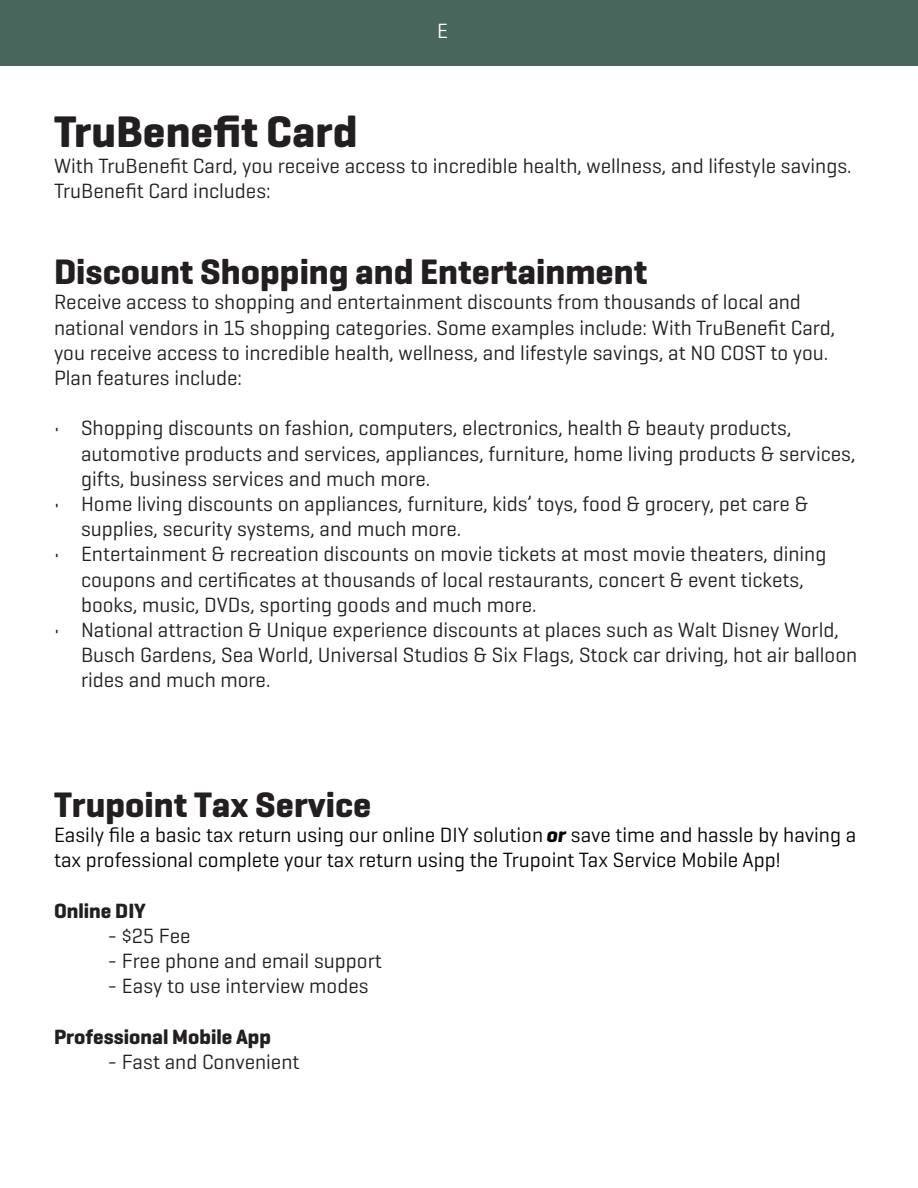
<style>
.page{position:relative;width:918px;height:1188px;background:#fff}
.page>*{position:absolute;margin:0;border:0;box-sizing:border-box;transform-origin:0 0}
.t1{font:700 45px "Geogrotesque";color:#231f20}
.t2{font:700 36px "Geogrotesque";color:#231f20}
.t3{font:21px/25.2px "Geogrotesque";color:#231f20}
.t4{font:21px/25.2px "Geogrotesque";color:#040503}
.t5{font:700 21px "Geogrotesque";color:#231f20}
.t6{font:21px "Geogrotesque";color:#fff}
.s1{font-weight:700;font-style:italic}
</style>
<div class="page">
<div style="left:0;top:0;width:918px;height:65px;background:#48665c"></div>
<p class="t6" style="left:437px;top:18px;width:12px">E</p>
<p class="t1" style="left:54px;top:104px;width:305px">TruBenefit Card</p>
<p class="t3" style="left:54px;top:152px;width:799px">With TruBenefit Card, you receive access to incredible health, wellness, and lifestyle savings.<br>TruBenefit Card includes:</p>
<p class="t2" style="left:54px;top:249px;width:595px">Discount Shopping and Entertainment</p>
<p class="t3" style="left:54px;top:289px;width:783px">Receive access to shopping and entertainment discounts from thousands of local and national vendors in 15 shopping categories. Some examples include: With TruBenefit Card, you receive access to incredible health, wellness, and lifestyle savings, at NO COST to you.<br>Plan features include:</p>
<p class="t3" style="left:81px;top:415px;width:776px;text-indent:-27px">• Shopping discounts on fashion, computers, electronics, health &amp; beauty products, automotive products and services, appliances, furniture, home living products &amp; services, gifts, business services and much more.</p>
<p class="t3" style="left:81px;top:491px;width:729px;text-indent:-27px">• Home living discounts on appliances, furniture, kids’ toys, food &amp; grocery, pet care &amp; supplies, security systems, and much more.</p>
<p class="t3" style="left:81px;top:541px;width:747px;text-indent:-27px">• Entertainment &amp; recreation discounts on movie tickets at most movie theaters, dining coupons and certificates at thousands of local restaurants, concert &amp; event tickets, books, music, DVDs, sporting goods and much more.</p>
<p class="t3" style="left:81px;top:617px;width:778px;text-indent:-27px">• National attraction &amp; Unique experience discounts at places such as Walt Disney World,<br>Busch Gardens, Sea World, Universal Studios &amp; Six Flags, Stock car driving, hot air balloon rides and much more.</p>
<p class="t2" style="left:54px;top:782px;width:319px">Trupoint Tax Service</p>
<p class="t4" style="left:54px;top:822px;width:804px">Easily file a basic tax return using our online DIY solution <span class="s1">or</span> save time and hassle by having a tax professional complete your tax return using the Trupoint Tax Service Mobile App!</p>
<p class="t5" style="left:54px;top:898px;width:94px">Online DIY</p>
<p class="t3" style="left:108px;top:923px;width:84px">- $25 Fee</p>
<p class="t3" style="left:108px;top:948px;width:275px">- Free phone and email support</p>
<p class="t3" style="left:108px;top:973px;width:262px">- Easy to use interview modes</p>
<p class="t5" style="left:54px;top:1024px;width:218px">Professional Mobile App</p>
<p class="t3" style="left:108px;top:1049px;width:193px">- Fast and Convenient</p>
</div>
